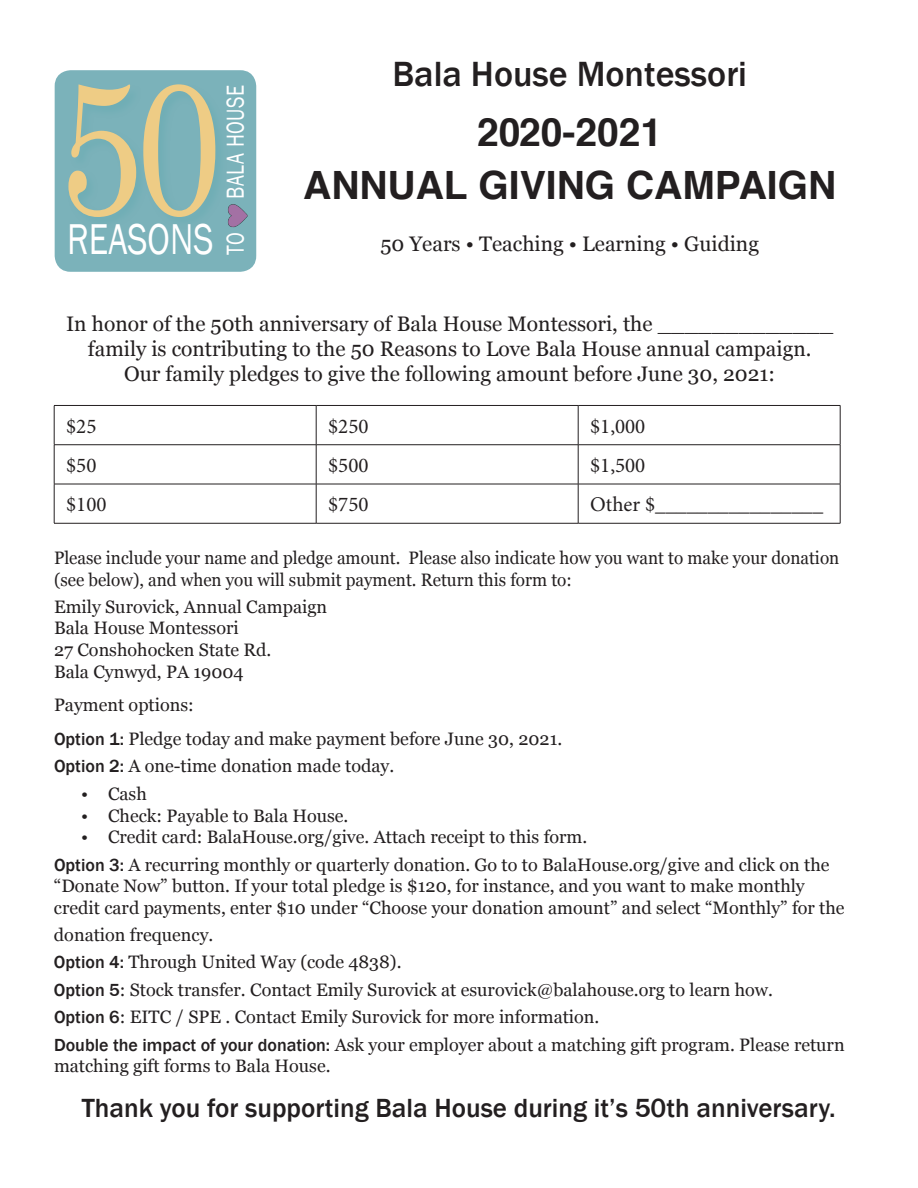
<style>
.page{position:relative;width:918px;height:1188px;background:#fff}
.page>*{position:absolute;margin:0;border:0;box-sizing:border-box;transform-origin:0 0}
.t1{font:188.55px "Century";color:#eecc85;scale:.82 1}
.t2{font:44.4px "Franklin Gothic";color:#fff;scale:.8 1}
.t3{font:700 39px/53.2px "Helvetica";color:#231f20;text-align:center}
.t4{font:500 36px "Franklin Gothic";color:#231f20}
.t5{font:500 27px "Franklin Gothic";color:#231f20}
.t6{font:25.2px "Franklin Gothic";letter-spacing:.025em;color:#fff;scale:.8 1}
.t7{font:21px/25.2px "Georgia";color:#231f20;text-align:center}
.t8{font:21px "Minion Pro";color:#231f20}
.t9{font:18px/27.6px "Georgia";color:#231f20}
.t10{font:18px/21.6px "Georgia";color:#231f20;scale:.95 1}
.s1{font-family:"Franklin Gothic";font-weight:500}
</style>
<div class="page">
<div style="left:55px;top:70px;width:201px;height:202px;background:#7bb2ba;border-radius:16px"></div>
<img style="left:228px;top:204px;width:20px;height:24px">
<hr style="left:54px;top:405px;width:262px;height:1px;background:#231f20">
<hr style="left:54px;top:406px;width:1px;height:39px;background:#231f20">
<hr style="left:316px;top:405px;width:262px;height:1px;background:#231f20">
<hr style="left:316px;top:406px;width:1px;height:39px;background:#231f20">
<hr style="left:578px;top:405px;width:262px;height:1px;background:#231f20">
<hr style="left:578px;top:406px;width:1px;height:39px;background:#231f20">
<hr style="left:840px;top:406px;width:1px;height:39px;background:#231f20">
<hr style="left:54px;top:444px;width:262px;height:1px;background:#231f20">
<hr style="left:54px;top:445px;width:1px;height:39px;background:#231f20">
<hr style="left:316px;top:444px;width:262px;height:1px;background:#231f20">
<hr style="left:316px;top:445px;width:1px;height:39px;background:#231f20">
<hr style="left:578px;top:444px;width:262px;height:1px;background:#231f20">
<hr style="left:578px;top:445px;width:1px;height:39px;background:#231f20">
<hr style="left:840px;top:445px;width:1px;height:39px;background:#231f20">
<hr style="left:54px;top:484px;width:262px;height:1px;background:#231f20">
<hr style="left:54px;top:484px;width:1px;height:39px;background:#231f20">
<hr style="left:316px;top:484px;width:262px;height:1px;background:#231f20">
<hr style="left:316px;top:484px;width:1px;height:39px;background:#231f20">
<hr style="left:578px;top:484px;width:262px;height:1px;background:#231f20">
<hr style="left:578px;top:484px;width:1px;height:39px;background:#231f20">
<hr style="left:840px;top:484px;width:1px;height:39px;background:#231f20">
<hr style="left:54px;top:523px;width:262px;height:1px;background:#231f20">
<hr style="left:316px;top:523px;width:262px;height:1px;background:#231f20">
<hr style="left:578px;top:523px;width:262px;height:1px;background:#231f20">
<p class="t1" style="left:58px;top:-12px;width:201px">50</p>
<p class="t2" style="left:67px;top:212px;width:184px">REASONS</p>
<p class="t6" style="left:220px;top:255px;width:30px;rotate:-90deg">TO</p>
<p class="t6" style="left:220px;top:199px;width:144px;rotate:-90deg">BALA HOUSE</p>
<p class="t4" style="left:392px;top:51px;width:356px">Bala House Montessori</p>
<p class="t3" style="left:303px;top:106px;width:535px">2020-2021<br>ANNUAL GIVING CAMPAIGN</p>
<p class="t7" style="left:380px;top:230px;width:380px">50 Years • Teaching • Learning • Guiding</p>
<p class="t7" style="left:66px;top:310px;width:769px">In honor of the 50th anniversary of Bala House Montessori, the _____________ family is contributing to the 50 Reasons to Love Bala House annual campaign.<br>Our family pledges to give the following amount before June 30, 2021:</p>
<p class="t8" style="left:66px;top:412px;width:32px">$25</p>
<p class="t8" style="left:328px;top:412px;width:42px">$250</p>
<p class="t8" style="left:590px;top:412px;width:57px">$1,000</p>
<p class="t8" style="left:66px;top:451px;width:32px">$50</p>
<p class="t8" style="left:328px;top:451px;width:42px">$500</p>
<p class="t8" style="left:590px;top:451px;width:57px">$1,500</p>
<p class="t8" style="left:66px;top:491px;width:42px">$100</p>
<p class="t8" style="left:328px;top:491px;width:42px">$750</p>
<p class="t8" style="left:590px;top:491px;width:235px">Other $________________</p>
<p class="t10" style="left:54px;top:547px;width:828px">Please include your name and pledge amount. Please also indicate how you want to make your donation (see below), and when you will submit payment. Return this form to:</p>
<p class="t9" style="left:54px;top:595px;width:275px;line-height:21.6px">Emily Surovick, Annual Campaign<br>Bala House Montessori<br>27 Conshohocken State Rd.<br>Bala Cynwyd, PA 19004</p>
<p class="t9" style="left:54px;top:688px;width:510px;line-height:33.6px">Payment options:<br><span class="s1">Option 1:</span> Pledge today and make payment before June 30, 2021.</p>
<p class="t9" style="left:54px;top:752px;width:342px"><span class="s1">Option 2:</span> A one-time donation made today.</p>
<p class="t9" style="left:81px;top:779px;width:67px">• Cash</p>
<p class="t9" style="left:81px;top:801px;width:269px">• Check: Payable to Bala House.</p>
<p class="t9" style="left:81px;top:823px;width:508px">• Credit card: BalaHouse.org/give. Attach receipt to this form.</p>
<p class="t9" style="left:54px;top:853px;width:792px;line-height:21.3px"><span class="s1">Option 3:</span> A recurring monthly or quarterly donation. Go to to BalaHouse.org/give and click on the “Donate Now” button. If your total pledge is $120, for instance, and you want to make monthly credit card payments, enter $10 under “Choose your donation amount” and select “Monthly” for the</p>
<p class="t9" style="left:54px;top:920px;width:792px">donation frequency.<br><span class="s1">Option 4:</span> Through United Way (code 4838).<br><span class="s1">Option 5</span>: Stock transfer. Contact Emily Surovick at esurovick@balahouse.org to learn how.<br><span class="s1">Option 6</span>: EITC / SPE . Contact Emily Surovick for more information.<br><span class="s1">Double the impact of your donation:</span> Ask your employer about a matching gift program. Please return</p>
<p class="t9" style="left:54px;top:1051px;width:278px">matching gift forms to Bala House.</p>
<p class="t5" style="left:82px;top:1091px;width:755px">Thank you for supporting Bala House during it’s 50th anniversary.</p>
</div>
